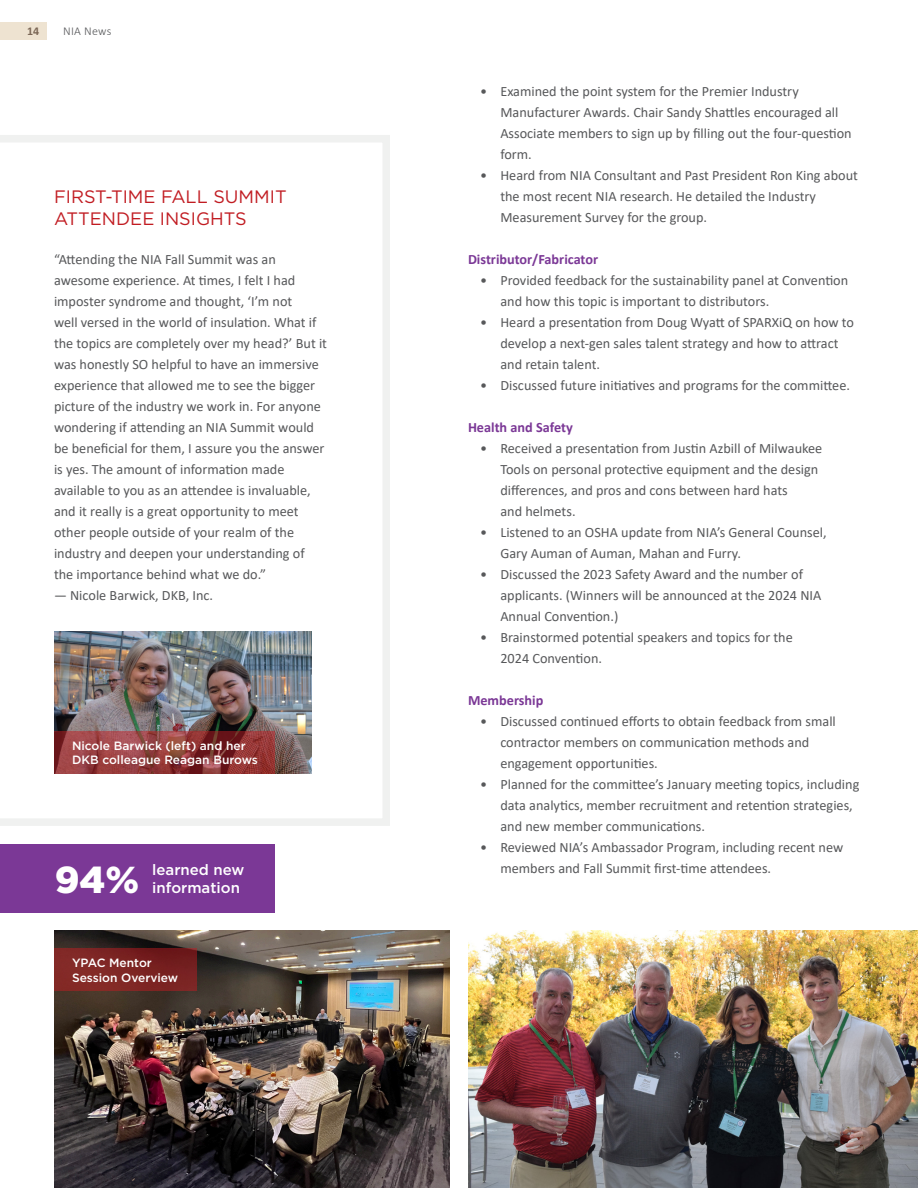
<style>
.page{position:relative;width:918px;height:1188px;background:#fff}
.page>*{position:absolute;margin:0;border:0;box-sizing:border-box;transform-origin:0 0}
.t1{font:900 37.5px "Gotham";color:#fff}
.t2{font:18px "Gotham";color:#c11c22}
.t3{font:500 15px "Gotham";color:#fff}
.Bullets{font:14.25px/21px "Calibri";color:#57585a}
.First_Paragraph_Text{font:14.25px/21px "Calibri";color:#57585a}
.Sub_Header{font:700 14.25px "Calibri";color:#7b3896}
.t4{font:500 12px/14.4px "Gotham";color:#fff}
.t5{font:300 12px "Calibri";letter-spacing:.02em;color:#57585a}
.t6{font:700 12px "Calibri";color:#7b6756}
</style>
<div class="page">
<div style="left:0;top:22px;width:47px;height:18px;background:#eee3d1"></div>
<svg style="left:0;top:135px;width:390px;height:691px"></svg>
<img style="left:54px;top:631px;width:258px;height:142px">
<div style="left:0;top:844px;width:274px;height:69px;background:#7b3896"></div>
<img style="left:54px;top:931px;width:396px;height:257px">
<div style="left:54px;top:949px;width:142px;height:42px;background:linear-gradient(to right,#872c28,#721e1e)"></div>
<img style="left:468px;top:931px;width:450px;height:257px">
<svg style="left:54px;top:731px;width:220px;height:42px;background:#903a3a"></svg>
<p class="t6" style="left:27px;top:22px;width:14px">14</p>
<p class="t5" style="left:63px;top:23px;width:50px">NIA News</p>
<p class="t2" style="left:54px;top:185px;width:234px">FIRST-TIME FALL SUMMIT</p>
<p class="t2" style="left:54px;top:207px;width:194px">ATTENDEE INSIGHTS</p>
<p class="First_Paragraph_Text" style="left:54px;top:248px;width:275px">“Attending the NIA Fall Summit was an awesome experience. At times, I felt I had imposter syndrome and thought, ‘I’m not<br>well versed in the world of insulation. What if the topics are completely over my head?’ But it was honestly SO helpful to have an immersive experience that allowed me to see the bigger picture of the industry we work in. For anyone wondering if attending an NIA Summit would be beneficial for them, I assure you the answer is yes. The amount of information made available to you as an attendee is invaluable, and it really is a great opportunity to meet other people outside of your realm of the industry and deepen your understanding of the importance behind what we do.”</p>
<p class="First_Paragraph_Text" style="left:54px;top:584px;width:161px">— Nicole Barwick, DKB, Inc.</p>
<p class="t4" style="left:72px;top:738px;width:187px">Nicole Barwick (left) and her<br>DKB colleague Reagan Burows</p>
<p class="t1" style="left:55px;top:854px;width:86px">94%</p>
<p class="t3" style="left:152px;top:860px;width:94px">learned new</p>
<p class="t3" style="left:152px;top:878px;width:89px">information</p>
<p class="t4" style="left:72px;top:956px;width:81px">YPAC Mentor</p>
<p class="t4" style="left:72px;top:970px;width:108px">Session Overview</p>
<p class="Bullets" style="left:500px;top:80px;width:353px;text-indent:-20px">• Examined the point system for the Premier Industry Manufacturer Awards. Chair Sandy Shattles encouraged all Associate members to sign up by filling out the four-question form.</p>
<p class="Bullets" style="left:500px;top:164px;width:359px;text-indent:-20px">• Heard from NIA Consultant and Past President Ron King about the most recent NIA research. He detailed the Industry<br>Measurement Survey for the group.</p>
<p class="Sub_Header" style="left:468px;top:249px;width:132px">Distributor/Fabricator</p>
<p class="Bullets" style="left:500px;top:269px;width:349px;text-indent:-20px">• Provided feedback for the sustainability panel at Convention and how this topic is important to distributors.</p>
<p class="Bullets" style="left:500px;top:311px;width:355px;text-indent:-20px">• Heard a presentation from Doug Wyatt of SPARXiQ on how to develop a next-gen sales talent strategy and how to attract and retain talent.</p>
<p class="Bullets" style="left:480px;top:374px;width:371px">• Discussed future initiatives and programs for the committee.</p>
<p class="Sub_Header" style="left:468px;top:417px;width:106px">Health and Safety</p>
<p class="Bullets" style="left:500px;top:437px;width:323px;text-indent:-20px">• Received a presentation from Justin Azbill of Milwaukee Tools on personal protective equipment and the design differences, and pros and cons between hard hats<br>and helmets.</p>
<p class="Bullets" style="left:500px;top:521px;width:328px;text-indent:-20px">• Listened to an OSHA update from NIA’s General Counsel,<br>Gary Auman of Auman, Mahan and Furry.</p>
<p class="Bullets" style="left:500px;top:563px;width:323px;text-indent:-20px">• Discussed the 2023 Safety Award and the number of applicants. (Winners will be announced at the 2024 NIA<br>Annual Convention.)</p>
<p class="Bullets" style="left:500px;top:626px;width:294px;text-indent:-20px">• Brainstormed potential speakers and topics for the<br>2024 Convention.</p>
<p class="Sub_Header" style="left:468px;top:690px;width:77px">Membership</p>
<p class="Bullets" style="left:500px;top:710px;width:337px;text-indent:-20px">• Discussed continued efforts to obtain feedback from small contractor members on communication methods and engagement opportunities.</p>
<p class="Bullets" style="left:500px;top:773px;width:361px;text-indent:-20px">• Planned for the committee’s January meeting topics, including data analytics, member recruitment and retention strategies, and new member communications.</p>
<p class="Bullets" style="left:500px;top:836px;width:344px;text-indent:-20px">• Reviewed NIA’s Ambassador Program, including recent new members and Fall Summit first-time attendees.</p>
</div>
